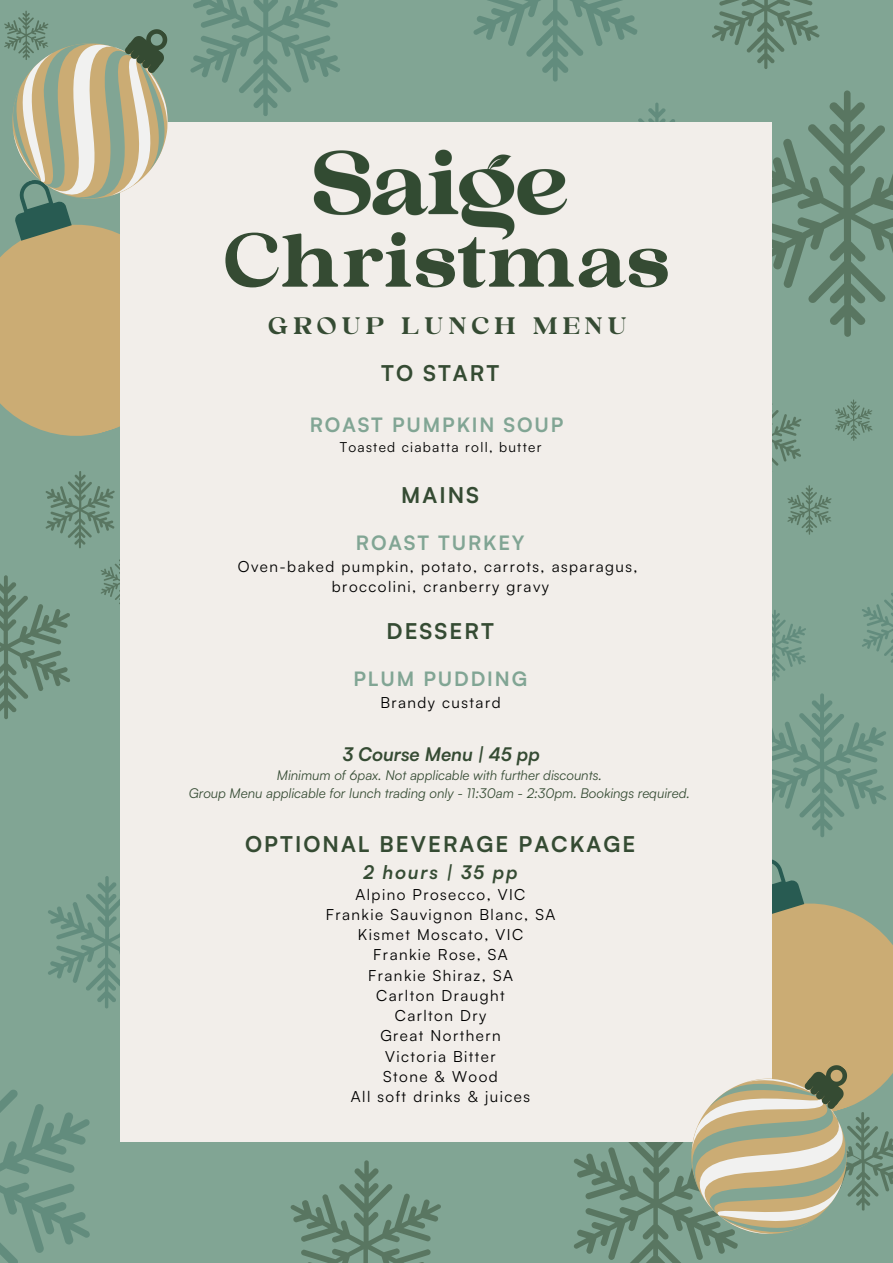
<style>
.page{position:relative;width:893px;height:1263px;background:#81a594}
.page>*{position:absolute;margin:0;border:0;box-sizing:border-box;transform-origin:0 0}
.t1{font:75.82px "Aegra Kicye";color:#354b33}
.t2{font:23.77px "Aegra Kicye";letter-spacing:.2em;color:#354b33}
.t3{font:700 21.75px "Satoshi";letter-spacing:.095em;color:#354b33}
.t4{font:700 19.8px "Satoshi";letter-spacing:.095em;color:#81a594}
.t5{font:italic 700 18.75px "Satoshi";color:#354b33}
.t6{font:italic 700 18.75px "Satoshi";letter-spacing:.095em;color:#354b33}
.t7{font:15.3px/20.2px "Satoshi";letter-spacing:.095em;color:#000;text-align:center}
.t8{font:13.8px "Satoshi";letter-spacing:.095em;color:#000}
.t9{font:italic 13.5px/18px "Satoshi";color:#354b33;text-align:center}
</style>
<div class="page">
<svg style="left:290px;top:1160px;width:151px;height:103px"></svg>
<svg style="left:771px;top:903px;width:122px;height:138px;background:#c6ac77"></svg>
<svg style="left:771px;top:855px;width:33px;height:64px"></svg>
<svg style="left:101px;top:559px;width:19px;height:45px"></svg>
<svg style="left:0;top:575px;width:70px;height:144px"></svg>
<svg style="left:46px;top:471px;width:69px;height:77px"></svg>
<svg style="left:638px;top:103px;width:37px;height:19px"></svg>
<svg style="left:473px;top:0;width:165px;height:82px"></svg>
<div style="left:0;top:241px;width:120px;height:195px;background:#cbac74"></div>
<svg style="left:0;top:1090px;width:90px;height:173px"></svg>
<svg style="left:48px;top:876px;width:72px;height:132px"></svg>
<svg style="left:712px;top:0;width:108px;height:69px"></svg>
<svg style="left:771px;top:90px;width:122px;height:247px"></svg>
<svg style="left:771px;top:693px;width:115px;height:144px"></svg>
<svg style="left:771px;top:399px;width:122px;height:282px"></svg>
<div style="left:120px;top:122px;width:651px;height:1019px;background:#f2eeea"></div>
<svg style="left:574px;top:1041px;width:319px;height:222px"></svg>
<svg style="left:4px;top:0;width:336px;height:241px"></svg>
<img style="left:298px;top:128px;width:269px;height:113px">
<p class="t1" style="left:223px;top:232px;width:448px">Christmas</p>
<p class="t2" style="left:268px;top:317px;width:360px">GROUP LUNCH MENU</p>
<h3 class="t3" style="left:381px;top:359px;width:120px">TO START</h3>
<p class="t4" style="left:310px;top:412px;width:255px">ROAST PUMPKIN SOUP</p>
<p class="t8" style="left:340px;top:438px;width:203px">Toasted ciabatta roll, butter</p>
<h3 class="t3" style="left:401px;top:480px;width:79px">MAINS</h3>
<p class="t4" style="left:356px;top:530px;width:170px">ROAST TURKEY</p>
<p class="t7" style="left:238px;top:556px;width:401px">Oven-baked pumpkin, potato, carrots, asparagus, broccolini, cranberry gravy</p>
<h3 class="t3" style="left:386px;top:617px;width:109px">DESSERT</h3>
<p class="t4" style="left:353px;top:666px;width:175px">PLUM PUDDING</p>
<p class="t7" style="left:380px;top:692px;width:122px">Brandy custard</p>
<p class="t5" style="left:343px;top:742px;width:198px">3 Course Menu | 45 pp</p>
<p class="t9" style="left:189px;top:766px;width:502px">Minimum of 6pax. Not applicable with further discounts.<br>Group Menu applicable for lunch trading only - 11:30am - 2:30pm. Bookings required.</p>
<h3 class="t3" style="left:245px;top:830px;width:392px">OPTIONAL BEVERAGE PACKAGE</h3>
<p class="t6" style="left:363px;top:860px;width:156px">2 hours | 35 pp</p>
<p class="t7" style="left:326px;top:884px;width:231px">Alpino Prosecco, VIC<br>Frankie Sauvignon Blanc, SA<br>Kismet Moscato, VIC<br>Frankie Rose, SA<br>Frankie Shiraz, SA<br>Carlton Draught<br>Carlton Dry<br>Great Northern<br>Victoria Bitter<br>Stone &amp; Wood<br>All soft drinks &amp; juices</p>
</div>
